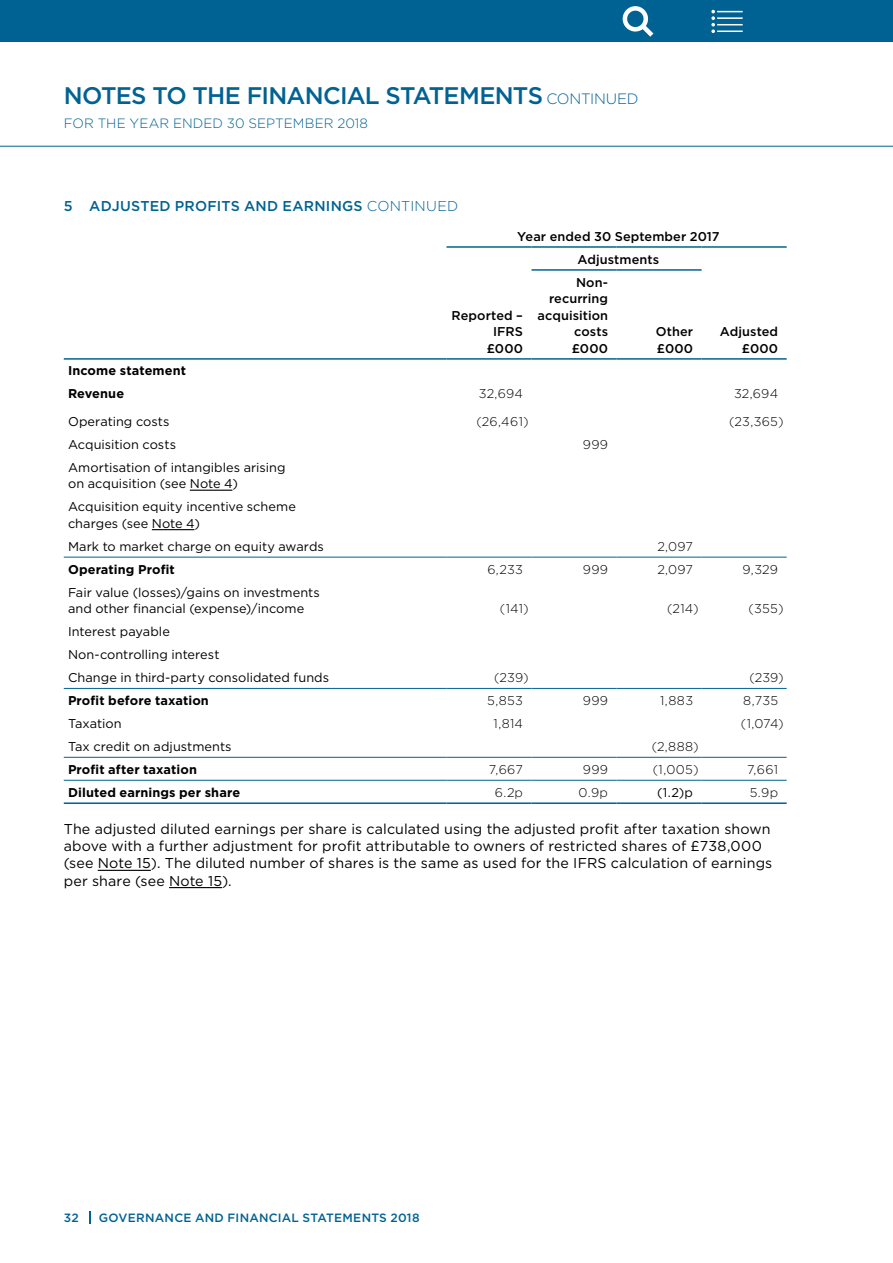
<style>
.page{position:relative;width:893px;height:1263px;background:#fff}
.page>*{position:absolute;margin:0;border:0;box-sizing:border-box;transform-origin:0 0}
.t1{font:500 24px "Gotham";letter-spacing:-.035em;color:#006293}
.t2{font:14.25px/17.2px "Gotham";letter-spacing:.01em;color:#000}
.t3{font:500 14.25px "Gotham";letter-spacing:.015em;color:#006293}
.t4{font:300 13.5px "Gotham";letter-spacing:.005em;color:#006293}
.t5{font:12.75px/16.5px "Gotham";color:#000}
.t6{font:300 12.75px "Gotham";letter-spacing:.025em;color:#000}
.t7{font:500 12.75px/16.5px "Gotham";letter-spacing:.005em;color:#000;text-align:right}
.t8{font:700 12.75px/23px "Gotham";letter-spacing:.01em;color:#000}
.t9{font:500 12px "Gotham";letter-spacing:.02em;color:#006293}
.s1{font-weight:300;font-size:15px}
.s2{font-weight:300}
</style>
<div class="page">
<hr style="left:98px;top:870px;width:53px;height:1px;background:#000">
<hr style="left:169px;top:887px;width:53px;height:1px;background:#000">
<hr style="left:64px;top:358px;width:382px;height:2px;background:#006293">
<hr style="left:531px;top:246px;width:86px;height:2px;background:#006293">
<hr style="left:617px;top:246px;width:85px;height:2px;background:#006293">
<hr style="left:702px;top:246px;width:85px;height:2px;background:#006293">
<hr style="left:702px;top:358px;width:85px;height:2px;background:#006293">
<hr style="left:617px;top:269px;width:85px;height:2px;background:#006293">
<hr style="left:617px;top:358px;width:85px;height:2px;background:#006293">
<hr style="left:531px;top:269px;width:86px;height:2px;background:#006293">
<hr style="left:531px;top:358px;width:86px;height:2px;background:#006293">
<hr style="left:446px;top:246px;width:85px;height:2px;background:#006293">
<hr style="left:446px;top:358px;width:85px;height:2px;background:#006293">
<hr style="left:64px;top:802px;width:382px;height:2px;background:#006293">
<hr style="left:446px;top:802px;width:85px;height:2px;background:#006293">
<hr style="left:531px;top:802px;width:86px;height:2px;background:#006293">
<hr style="left:617px;top:802px;width:85px;height:2px;background:#006293">
<hr style="left:702px;top:802px;width:85px;height:2px;background:#006293">
<hr style="left:64px;top:780px;width:382px;height:1px;background:#006293">
<hr style="left:446px;top:780px;width:85px;height:1px;background:#006293">
<hr style="left:617px;top:780px;width:85px;height:1px;background:#006293">
<hr style="left:702px;top:780px;width:85px;height:1px;background:#006293">
<hr style="left:64px;top:757px;width:382px;height:1px;background:#006293">
<hr style="left:446px;top:757px;width:85px;height:1px;background:#006293">
<hr style="left:531px;top:757px;width:86px;height:1px;background:#006293">
<hr style="left:617px;top:757px;width:85px;height:1px;background:#006293">
<hr style="left:702px;top:757px;width:85px;height:1px;background:#006293">
<hr style="left:64px;top:557px;width:382px;height:1px;background:#006293">
<hr style="left:446px;top:557px;width:85px;height:1px;background:#006293">
<hr style="left:531px;top:557px;width:86px;height:1px;background:#006293">
<hr style="left:617px;top:557px;width:85px;height:1px;background:#006293">
<hr style="left:702px;top:557px;width:85px;height:1px;background:#006293">
<hr style="left:64px;top:688px;width:382px;height:1px;background:#006293">
<hr style="left:446px;top:688px;width:85px;height:1px;background:#006293">
<hr style="left:531px;top:688px;width:86px;height:1px;background:#006293">
<hr style="left:617px;top:688px;width:85px;height:1px;background:#006293">
<hr style="left:702px;top:688px;width:85px;height:1px;background:#006293">
<hr style="left:531px;top:780px;width:86px;height:1px;background:#006293">
<hr style="left:190px;top:490px;width:42px;height:1px;background:#000">
<hr style="left:152px;top:529px;width:42px;height:1px;background:#000">
<hr style="left:0;top:146px;width:893px;height:1px;background:#006293">
<svg style="left:89px;top:1211px;width:1px;height:13px"></svg>
<div style="left:0;top:0;width:893px;height:42px;background:#006293"></div>
<svg style="left:711px;top:10px;width:32px;height:23px"></svg>
<div style="left:623px;top:6px;width:25px;height:26px;border:4px solid #fff;border-radius:50%"></div>
<svg style="left:637px;top:20px;width:17px;height:17px"></svg>
<h1 class="t1" style="left:64px;top:80px;width:576px">NOTES TO THE FINANCIAL STATEMENTS <span class="s1">CONTINUED</span></h1>
<p class="t4" style="left:64px;top:115px;width:306px">FOR THE YEAR ENDED 30 SEPTEMBER 2018</p>
<p class="t3" style="left:64px;top:197px;width:396px">5 ADJUSTED PROFITS AND EARNINGS <span class="s2">CONTINUED</span></p>
<p class="t7" style="left:517px;top:228px;width:204px">Year ended 30 September 2017</p>
<p class="t7" style="left:578px;top:251px;width:83px">Adjustments</p>
<p class="t8" style="left:68px;top:359px;width:120px">Income statement<br>Revenue</p>
<p class="t7" style="left:452px;top:307px;width:73px">Reported –<br>IFRS<br>£000</p>
<p class="t7" style="left:538px;top:274px;width:72px">Non&shy;recurring acquisition costs £000</p>
<p class="t7" style="left:656px;top:323px;width:39px;text-align:left">Other £000</p>
<p class="t7" style="left:720px;top:323px;width:60px">Adjusted £000</p>
<p class="t6" style="left:479px;top:386px;width:46px">32,694</p>
<p class="t6" style="left:734px;top:386px;width:46px">32,694</p>
<p class="t5" style="left:68px;top:413px;width:103px">Operating costs</p>
<p class="t6" style="left:476px;top:413px;width:54px">(26,461)</p>
<p class="t6" style="left:729px;top:413px;width:56px">(23,365)</p>
<p class="t5" style="left:68px;top:436px;width:109px">Acquisition costs</p>
<p class="t6" style="left:583px;top:436px;width:27px">999</p>
<p class="t5" style="left:68px;top:459px;width:219px">Amortisation of intangibles arising on acquisition (see Note 4)</p>
<p class="t5" style="left:68px;top:498px;width:229px">Acquisition equity incentive scheme charges (see Note 4)</p>
<p class="t5" style="left:68px;top:538px;width:257px">Mark to market charge on equity awards</p>
<p class="t6" style="left:657px;top:538px;width:37px">2,097</p>
<p class="t8" style="left:68px;top:558px;width:108px">Operating Profit</p>
<p class="t6" style="left:487px;top:561px;width:37px">6,233</p>
<p class="t6" style="left:583px;top:561px;width:27px">999</p>
<p class="t6" style="left:657px;top:561px;width:37px">2,097</p>
<p class="t6" style="left:742px;top:561px;width:37px">9,329</p>
<p class="t5" style="left:68px;top:584px;width:253px">Fair value (losses)/gains on investments and other financial (expense)/income</p>
<p class="t6" style="left:500px;top:600px;width:30px">(141)</p>
<p class="t6" style="left:667px;top:600px;width:33px">(214)</p>
<p class="t6" style="left:748px;top:600px;width:37px">(355)</p>
<p class="t5" style="left:68px;top:620px;width:263px;line-height:23px">Interest payable<br>Non-controlling interest<br>Change in third-party consolidated funds</p>
<p class="t6" style="left:494px;top:669px;width:36px">(239)</p>
<p class="t6" style="left:749px;top:669px;width:36px">(239)</p>
<p class="t8" style="left:68px;top:689px;width:142px">Profit before taxation</p>
<p class="t6" style="left:487px;top:692px;width:37px">5,853</p>
<p class="t6" style="left:583px;top:692px;width:27px">999</p>
<p class="t6" style="left:660px;top:692px;width:34px">1,883</p>
<p class="t6" style="left:743px;top:692px;width:36px">8,735</p>
<p class="t5" style="left:68px;top:715px;width:55px">Taxation</p>
<p class="t6" style="left:494px;top:715px;width:31px">1,814</p>
<p class="t6" style="left:741px;top:715px;width:44px">(1,074)</p>
<p class="t5" style="left:68px;top:738px;width:165px">Tax credit on adjustments</p>
<p class="t6" style="left:652px;top:738px;width:48px">(2,888)</p>
<p class="t8" style="left:68px;top:758px;width:130px">Profit after taxation</p>
<p class="t6" style="left:489px;top:761px;width:36px">7,667</p>
<p class="t6" style="left:583px;top:761px;width:27px">999</p>
<p class="t6" style="left:653px;top:761px;width:47px">(1,005)</p>
<p class="t6" style="left:747px;top:761px;width:33px">7,661</p>
<p class="t8" style="left:68px;top:781px;width:174px">Diluted earnings per share</p>
<p class="t6" style="left:495px;top:784px;width:30px">6.2p</p>
<p class="t6" style="left:579px;top:784px;width:31px">0.9p</p>
<p class="t5" style="left:657px;top:784px;width:38px">(1.2)p</p>
<p class="t6" style="left:750px;top:784px;width:30px">5.9p</p>
<p class="t2" style="left:64px;top:820px;width:710px">The adjusted diluted earnings per share is calculated using the adjusted profit after taxation shown above with a further adjustment for profit attributable to owners of restricted shares of £738,000 (see Note 15). The diluted number of shares is the same as used for the IFRS calculation of earnings per share (see Note 15).</p>
<p class="t9" style="left:64px;top:1210px;width:16px">32</p>
<p class="t9" style="left:99px;top:1210px;width:322px">GOVERNANCE AND FINANCIAL STATEMENTS 2018</p>
</div>
